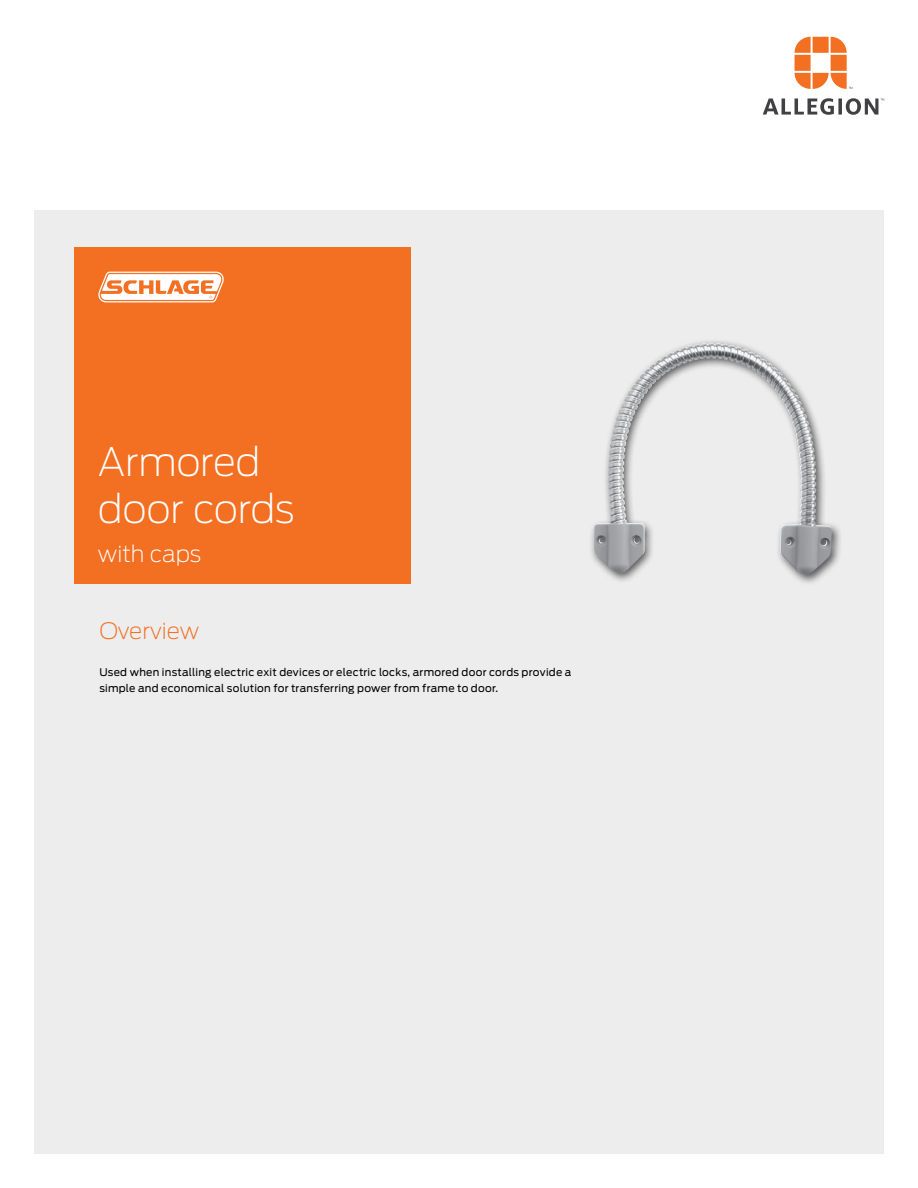
<style>
.page{position:relative;width:918px;height:1188px;background:#fff}
.page>*{position:absolute;margin:0;border:0;box-sizing:border-box;transform-origin:0 0}
.t1{font:200 39px/46.5px "Antenna";letter-spacing:-.01em;color:#fff}
.t2{font:200 22.5px "Antenna";color:#f36f21}
.t3{font:200 22.5px "Antenna";letter-spacing:-.01em;color:#fff}
.t4{font:10.5px/15px "Antenna";letter-spacing:.025em;color:#000}
</style>
<div class="page">
<svg style="left:795px;top:37px;width:57px;height:52px"></svg>
<svg style="left:763px;top:98px;width:121px;height:17px"></svg>
<div style="left:34px;top:210px;width:850px;height:944px;background:#ededee"></div>
<div style="left:589px;top:338px;width:254px;height:248px;background:#000;opacity:.65"></div>
<img style="left:594px;top:343px;width:116px;height:230px">
<div style="left:74px;top:247px;width:337px;height:336px;background:#f36f21"></div>
<svg style="left:98px;top:272px;width:126px;height:30px"></svg>
<h1 class="t1" style="left:98px;top:439px;width:198px">Armored door cords</h1>
<h2 class="t3" style="left:98px;top:541px;width:105px">with caps</h2>
<h2 class="t2" style="left:99px;top:618px;width:101px">Overview</h2>
<p class="t4" style="left:99px;top:665px;width:474px">Used when installing electric exit devices or electric locks, armored door cords provide a simple and economical solution for transferring power from frame to door.</p>
</div>
